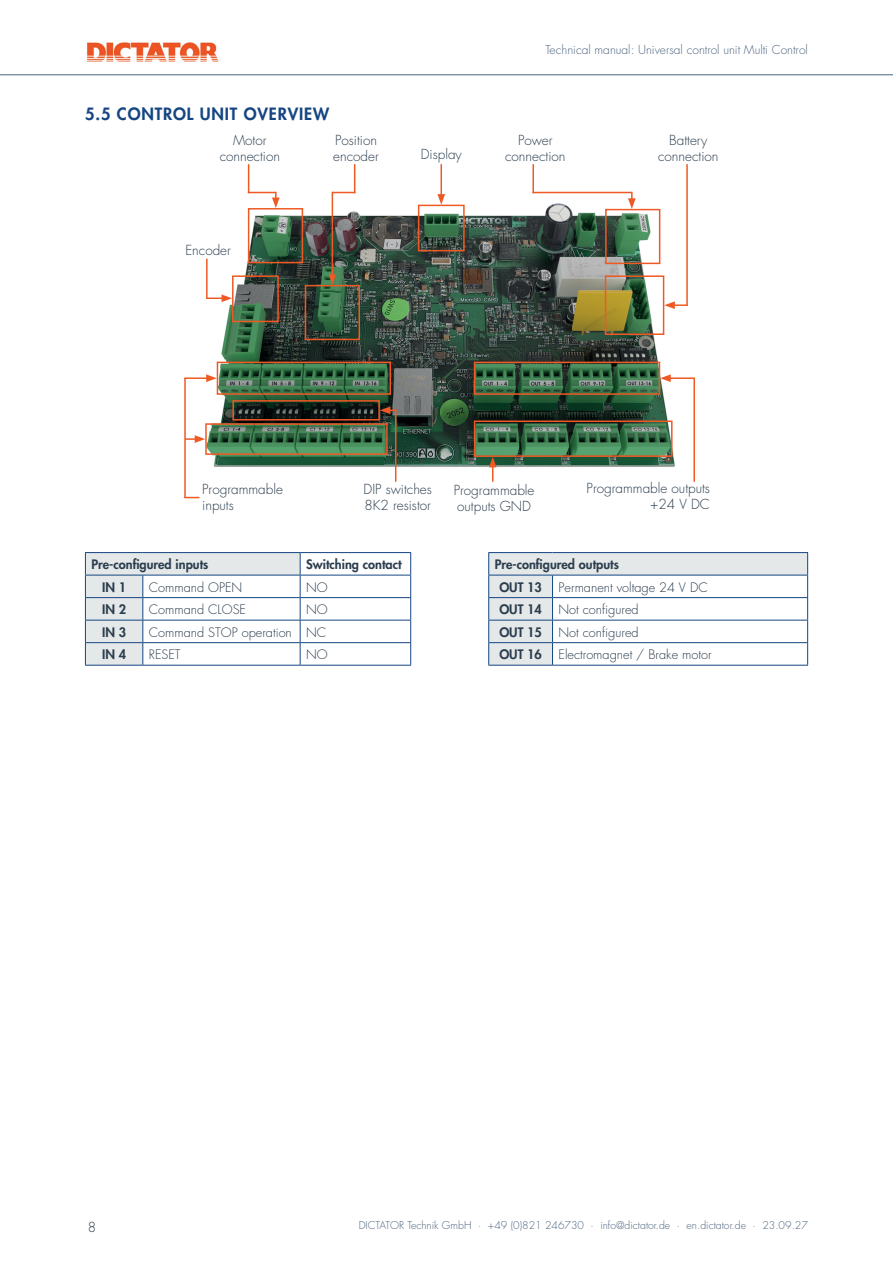
<style>
.page{position:relative;width:893px;height:1263px;background:#fff}
.page>*{position:absolute;margin:0;border:0;box-sizing:border-box;transform-origin:0 0}
.t1{font:800 16.5px "Futura Std";letter-spacing:.05em;color:#154682}
.t2{font:300 13.5px/16.2px "Futura Std";color:#2b3d4e}
.t3{font:300 12.75px "Futura Std";color:#2b3d4e}
.t4{font:800 12.75px/22.5px "Futura Std";color:#2b3d4e}
.t5{font:300 12px "Futura Std";color:#4d647e}
.t6{font:300 10.5px "Futura Std";color:#4d647e}
</style>
<div class="page">
<img style="left:87px;top:43px;width:132px;height:19px">
<hr style="left:0;top:74px;width:893px;height:1px;background:#4d647e">
<img style="left:206px;top:180px;width:469px;height:296px">
<svg style="left:248px;top:164px;width:32px;height:44px"></svg>
<svg style="left:332px;top:164px;width:23px;height:29px"></svg>
<hr style="left:332px;top:192px;width:1px;height:85px;background:#ef5924">
<svg style="left:329px;top:274px;width:7px;height:11px"></svg>
<hr style="left:440px;top:164px;width:2px;height:32px;background:#ef5924">
<svg style="left:437px;top:194px;width:8px;height:11px"></svg>
<hr style="left:532px;top:164px;width:2px;height:29px;background:#ef5924">
<hr style="left:532px;top:192px;width:100px;height:1px;background:#ef5924">
<svg style="left:628px;top:192px;width:8px;height:17px"></svg>
<hr style="left:686px;top:164px;width:2px;height:142px;background:#ef5924">
<svg style="left:664px;top:301px;width:24px;height:8px"></svg>
<div style="left:248px;top:208px;width:55px;height:55px;border:2px solid #ef5924"></div>
<div style="left:305px;top:285px;width:55px;height:55px;border:2px solid #ef5924"></div>
<div style="left:605px;top:209px;width:55px;height:55px;border:2px solid #ef5924"></div>
<div style="left:605px;top:275px;width:59px;height:60px;border:2px solid #ef5924"></div>
<div style="left:418px;top:205px;width:47px;height:46px;border:2px solid #ef5924"></div>
<div style="left:217px;top:362px;width:174px;height:33px;border:2px solid #ef5924"></div>
<div style="left:205px;top:423px;width:183px;height:32px;border:2px solid #ef5924"></div>
<div style="left:232px;top:400px;width:148px;height:20px;border:2px solid #ef5924"></div>
<div style="left:474px;top:362px;width:186px;height:33px;border:2px solid #ef5924"></div>
<div style="left:474px;top:420px;width:198px;height:37px;border:2px solid #ef5924"></div>
<hr style="left:206px;top:259px;width:2px;height:40px;background:#ef5924">
<svg style="left:207px;top:294px;width:25px;height:8px"></svg>
<div style="left:232px;top:275px;width:47px;height:47px;border:2px solid #ef5924"></div>
<svg style="left:184px;top:497px;width:15px;height:1px"></svg>
<hr style="left:184px;top:378px;width:2px;height:119px;background:#ef5924">
<hr style="left:184px;top:377px;width:24px;height:2px;background:#ef5924">
<svg style="left:206px;top:374px;width:11px;height:8px"></svg>
<svg style="left:185px;top:435px;width:20px;height:8px"></svg>
<hr style="left:693px;top:378px;width:2px;height:104px;background:#ef5924">
<hr style="left:668px;top:377px;width:27px;height:2px;background:#ef5924">
<svg style="left:660px;top:374px;width:11px;height:8px"></svg>
<svg style="left:489px;top:457px;width:8px;height:25px"></svg>
<hr style="left:395px;top:410px;width:1px;height:72px;background:#ef5924">
<svg style="left:380px;top:406px;width:16px;height:8px"></svg>
<hr style="left:300px;top:597px;width:111px;height:1px;background:#154682">
<hr style="left:300px;top:620px;width:111px;height:1px;background:#154682">
<hr style="left:300px;top:642px;width:111px;height:1px;background:#154682">
<hr style="left:85px;top:665px;width:58px;height:1px;background:#154682">
<hr style="left:143px;top:665px;width:157px;height:1px;background:#154682">
<hr style="left:300px;top:665px;width:111px;height:1px;background:#154682">
<svg style="left:410px;top:553px;width:1px;height:112px"></svg>
<hr style="left:300px;top:552px;width:111px;height:1px;background:#154682">
<hr style="left:300px;top:575px;width:111px;height:1px;background:#154682">
<hr style="left:85px;top:552px;width:58px;height:1px;background:#154682">
<hr style="left:143px;top:552px;width:157px;height:1px;background:#154682">
<svg style="left:85px;top:553px;width:216px;height:112px"></svg>
<hr style="left:85px;top:575px;width:58px;height:1px;background:#154682">
<hr style="left:143px;top:575px;width:157px;height:1px;background:#154682">
<hr style="left:488px;top:665px;width:64px;height:1px;background:#154682">
<hr style="left:552px;top:665px;width:256px;height:1px;background:#154682">
<hr style="left:488px;top:552px;width:64px;height:1px;background:#154682">
<hr style="left:552px;top:552px;width:256px;height:1px;background:#154682">
<svg style="left:488px;top:553px;width:320px;height:112px"></svg>
<hr style="left:488px;top:575px;width:64px;height:1px;background:#154682">
<hr style="left:552px;top:575px;width:256px;height:1px;background:#154682">
<p class="t1" style="left:85px;top:103px;width:246px">5.5 CONTROL UNIT OVERVIEW</p>
<p class="t2" style="left:220px;top:132px;width:62px;text-align:center">Motor connection</p>
<p class="t2" style="left:185px;top:242px;width:47px">Encoder</p>
<p class="t2" style="left:333px;top:132px;width:47px">Position encoder</p>
<p class="t2" style="left:421px;top:146px;width:43px">Display</p>
<p class="t5" style="left:545px;top:42px;width:264px">Technical manual: Universal control unit Multi Control</p>
<p class="t2" style="left:505px;top:132px;width:62px;text-align:center">Power connection</p>
<p class="t2" style="left:658px;top:132px;width:62px;text-align:center">Battery connection</p>
<p class="t2" style="left:202px;top:481px;width:82px">Programmable inputs</p>
<p class="t2" style="left:364px;top:481px;width:70px">DIP switches<br>8K2 resistor</p>
<p class="t2" style="left:454px;top:482px;width:82px">Programmable outputs GND</p>
<p class="t2" style="left:587px;top:480px;width:125px;text-align:right">Programmable outputs +24 V DC</p>
<p class="t4" style="left:91px;top:553px;width:118px">Pre-configured inputs</p>
<p class="t4" style="left:306px;top:553px;width:97px">Switching contact</p>
<p class="t4" style="left:102px;top:576px;width:25px">IN 1</p>
<p class="t3" style="left:149px;top:579px;width:95px">Command OPEN</p>
<p class="t3" style="left:306px;top:579px;width:23px">NO</p>
<p class="t4" style="left:102px;top:598px;width:25px">IN 2</p>
<p class="t3" style="left:149px;top:602px;width:99px">Command CLOSE</p>
<p class="t3" style="left:306px;top:602px;width:23px">NO</p>
<p class="t4" style="left:102px;top:621px;width:25px">IN 3</p>
<p class="t3" style="left:149px;top:624px;width:179px">Command STOP operation NC</p>
<p class="t4" style="left:102px;top:643px;width:25px">IN 4</p>
<p class="t3" style="left:149px;top:647px;width:33px">RESET</p>
<p class="t3" style="left:306px;top:647px;width:23px">NO</p>
<p class="t4" style="left:499px;top:553px;width:121px;text-indent:-5px">Pre-configured outputs<br>OUT 13</p>
<p class="t3" style="left:558px;top:579px;width:151px">Permanent voltage 24 V DC</p>
<p class="t4" style="left:499px;top:598px;width:44px">OUT 14</p>
<p class="t3" style="left:558px;top:602px;width:82px">Not configured</p>
<p class="t4" style="left:499px;top:621px;width:44px">OUT 15</p>
<p class="t3" style="left:558px;top:624px;width:82px">Not configured</p>
<p class="t4" style="left:499px;top:643px;width:44px">OUT 16</p>
<p class="t3" style="left:558px;top:647px;width:155px">Electromagnet / Brake motor</p>
<p class="t2" style="left:88px;top:1219px;width:10px">8</p>
<p class="t6" style="left:359px;top:1219px;width:451px">DICTATOR Technik GmbH · +49 (0)821 246730 · info@dictator.de · en.dictator.de · 23.09.27</p>
</div>
